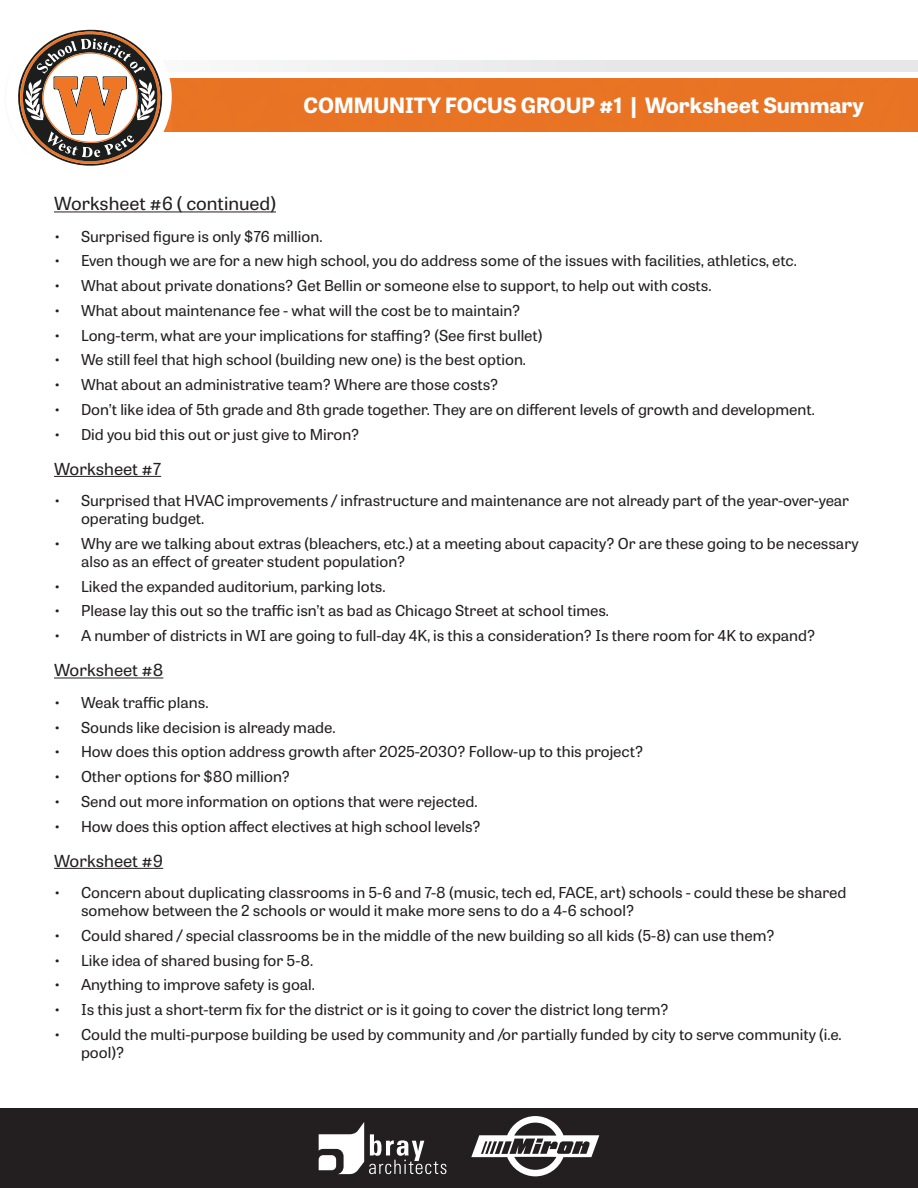
<style>
.page{position:relative;width:918px;height:1188px;background:#fff}
.page>*{position:absolute;margin:0;border:0;box-sizing:border-box;transform-origin:0 0}
.t1{font:700 21px "Tablet Gothic Wide";color:#fff}
.t2{font:18px "Tablet Gothic Wide";color:#231f20}
.t3{font:16.5px "Tablet Gothic Wide";color:#231f20}
.t4{font:15px/18px "Tablet Gothic Wide";color:#231f20}
</style>
<div class="page">
<div style="left:120px;top:60px;width:798px;height:12px;background:#e6e7e9"></div>
<div style="left:0;top:1108px;width:918px;height:80px;background:#231f20"></div>
<svg style="left:319px;top:1122px;width:127px;height:52px"></svg>
<svg style="left:471px;top:1116px;width:128px;height:61px"></svg>
<div style="left:173px;top:78px;width:745px;height:54px;background:#e97324"></div>
<div style="left:6px;top:17px;width:166px;height:160px;background:#fff;border-radius:50%"></div>
<svg style="left:18px;top:30px;width:144px;height:136px"></svg>
<hr style="left:54px;top:211px;width:222px;height:1px;background:#231f20">
<hr style="left:54px;top:476px;width:107px;height:1px;background:#231f20">
<hr style="left:54px;top:678px;width:109px;height:1px;background:#231f20">
<hr style="left:54px;top:868px;width:109px;height:1px;background:#231f20">
<h1 class="t1" style="left:304px;top:90px;width:562px">COMMUNITY FOCUS GROUP #1 | Worksheet Summary</h1>
<p class="t2" style="left:54px;top:191px;width:224px">Worksheet #6 ( continued)</p>
<p class="t4" style="left:54px;top:227px;width:270px">• Surprised figure is only $76 million.</p>
<p class="t4" style="left:54px;top:251px;width:744px">• Even though we are for a new high school, you do address some of the issues with facilities, athletics, etc.</p>
<p class="t4" style="left:54px;top:276px;width:659px">• What about private donations? Get Bellin or someone else to support, to help out with costs.</p>
<p class="t4" style="left:54px;top:301px;width:468px">• What about maintenance fee - what will the cost be to maintain?</p>
<p class="t4" style="left:54px;top:326px;width:490px">• Long-term, what are your implications for staffing? (See first bullet)</p>
<p class="t4" style="left:54px;top:350px;width:474px">• We still feel that high school (building new one) is the best option.</p>
<p class="t4" style="left:54px;top:375px;width:446px">• What about an administrative team? Where are those costs?</p>
<p class="t4" style="left:54px;top:400px;width:762px">• Don’t like idea of 5th grade and 8th grade together. They are on different levels of growth and development.</p>
<p class="t4" style="left:54px;top:425px;width:307px">• Did you bid this out or just give to Miron?</p>
<p class="t3" style="left:54px;top:457px;width:109px">Worksheet #7</p>
<p class="t4" style="left:81px;top:491px;width:770px;text-indent:-27px">• Surprised that HVAC improvements / infrastructure and maintenance are not already part of the year-over-year operating budget.</p>
<p class="t4" style="left:81px;top:534px;width:779px;text-indent:-27px">• Why are we talking about extras (bleachers, etc.) at a meeting about capacity? Or are these going to be necessary also as an effect of greater student population?</p>
<p class="t4" style="left:54px;top:577px;width:333px">• Liked the expanded auditorium, parking lots.</p>
<p class="t4" style="left:54px;top:601px;width:557px">• Please lay this out so the traffic isn’t as bad as Chicago Street at school times.</p>
<p class="t4" style="left:54px;top:626px;width:763px">• A number of districts in WI are going to full-day 4K, is this a consideration? Is there room for 4K to expand?</p>
<p class="t3" style="left:54px;top:659px;width:111px">Worksheet #8</p>
<p class="t4" style="left:54px;top:693px;width:156px">• Weak traffic plans.</p>
<p class="t4" style="left:54px;top:717px;width:283px">• Sounds like decision is already made.</p>
<p class="t4" style="left:54px;top:742px;width:591px">• How does this option address growth after 2025-2030? Follow-up to this project?</p>
<p class="t4" style="left:54px;top:767px;width:238px">• Other options for $80 million?</p>
<p class="t4" style="left:54px;top:792px;width:425px">• Send out more information on options that were rejected.</p>
<p class="t4" style="left:54px;top:816px;width:428px">• How does this option affect electives at high school levels?</p>
<p class="t3" style="left:54px;top:849px;width:111px">Worksheet #9</p>
<p class="t4" style="left:81px;top:883px;width:767px;text-indent:-27px">• Concern about duplicating classrooms in 5-6 and 7-8 (music, tech ed, FACE, art) schools - could these be shared somehow between the 2 schools or would it make more sens to do a 4-6 school?</p>
<p class="t4" style="left:54px;top:926px;width:722px">• Could shared / special classrooms be in the middle of the new building so all kids (5-8) can use them?</p>
<p class="t4" style="left:54px;top:951px;width:261px">• Like idea of shared busing for 5-8.</p>
<p class="t4" style="left:54px;top:975px;width:262px">• Anything to improve safety is goal.</p>
<p class="t4" style="left:54px;top:1000px;width:616px">• Is this just a short-term fix for the district or is it going to cover the district long term?</p>
<p class="t4" style="left:81px;top:1025px;width:762px;text-indent:-27px">• Could the multi-purpose building be used by community and /or partially funded by city to serve community (i.e. pool)?</p>
</div>
